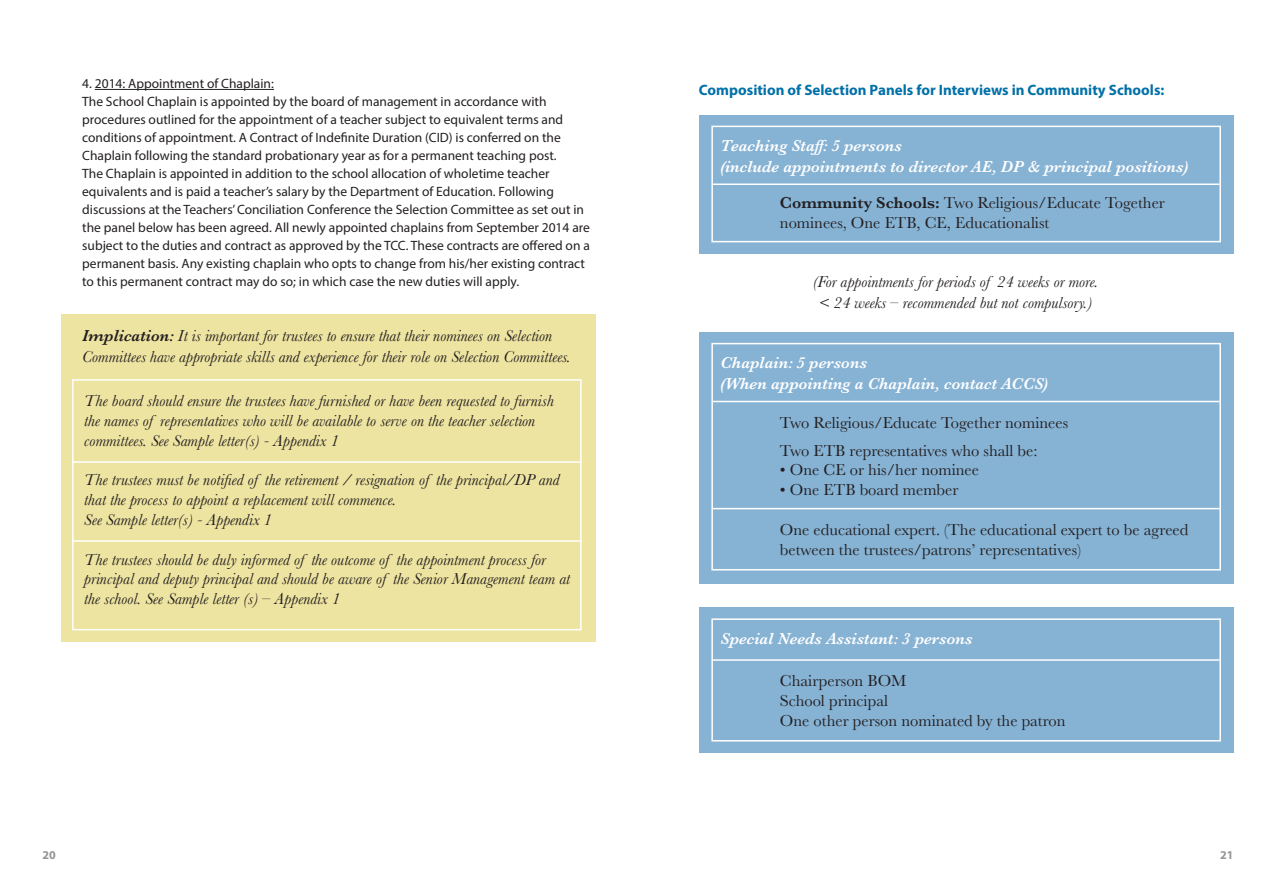
<style>
.page{position:relative;width:1276px;height:893px;background:#fff}
.page>*{position:absolute;margin:0;border:0;box-sizing:border-box;transform-origin:0 0}
.t1{font:italic 16.5px/19.8px "Baskerville";color:#231f20}
.t2{font:16.5px/19.8px "Baskerville";color:#231f20}
.t3{font:italic 600 16.5px/21px "Baskerville";color:#fff}
.t4{font:700 15px "Myriad Pro";color:#0070a8}
.t5{font:13.5px/18px "Myriad Pro";color:#231f20}
.t6{font:700 12px "Myriad Pro";color:#939598}
.s1{font-weight:600}
</style>
<div class="page">
<hr style="left:95px;top:89px;width:179px;height:1px;background:#231f20">
<div style="left:61px;top:315px;width:534px;height:327px;background:#eee4a1"></div>
<div style="left:72px;top:379px;width:509px;height:251px;border:2px solid #fff"></div>
<hr style="left:72px;top:461px;width:509px;height:2px;background:#fff">
<hr style="left:72px;top:540px;width:509px;height:2px;background:#fff">
<div style="left:699px;top:115px;width:534px;height:139px;background:#86b2d4"></div>
<div style="left:711px;top:126px;width:510px;height:116px;border:2px solid #fff"></div>
<hr style="left:713px;top:184px;width:506px;height:1px;background:#fff">
<div style="left:699px;top:332px;width:534px;height:251px;background:#86b2d4"></div>
<div style="left:711px;top:343px;width:510px;height:227px;border:2px solid #fff"></div>
<hr style="left:713px;top:401px;width:506px;height:1px;background:#fff">
<hr style="left:713px;top:508px;width:506px;height:1px;background:#fff">
<div style="left:699px;top:608px;width:534px;height:145px;background:#86b2d4"></div>
<div style="left:711px;top:618px;width:510px;height:123px;border:2px solid #fff"></div>
<hr style="left:713px;top:659px;width:506px;height:2px;background:#fff">
<p class="t5" style="left:82px;top:74px;width:193px">4. 2014: Appointment of Chaplain:</p>
<p class="t5" style="left:82px;top:92px;width:482px">The School Chaplain is appointed by the board of management in accordance with procedures outlined for the appointment of a teacher subject to equivalent terms and conditions of appointment. A Contract of Indefinite Duration (CID) is conferred on the Chaplain following the standard probationary year as for a permanent teaching post.</p>
<p class="t5" style="left:82px;top:164px;width:509px">The Chaplain is appointed in addition to the school allocation of wholetime teacher equivalents and is paid a teacher’s salary by the Department of Education. Following discussions at the Teachers’ Conciliation Conference the Selection Committee as set out in the panel below has been agreed. All newly appointed chaplains from September 2014 are subject to the duties and contract as approved by the TCC. These contracts are offered on a permanent basis. Any existing chaplain who opts to change from his/her existing contract to this permanent contract may do so; in which case the new duties will apply.</p>
<p class="t1" style="left:82px;top:325px;width:490px;line-height:21px"><span class="s1">Implication:</span> It is important for trustees to ensure that their nominees on Selection<br>Committees have appropriate skills and experience for their role on Selection Committees.</p>
<p class="t1" style="left:84px;top:391px;width:471px">The board should ensure the trustees have furnished or have been requested to furnish the names of representatives who will be available to serve on the teacher selection committees. See Sample letter(s) - Appendix 1</p>
<p class="t1" style="left:84px;top:470px;width:477px">The trustees must be notified of the retirement / resignation of the principal/DP and that the process to appoint a replacement will commence.<br>See Sample letter(s) - Appendix 1</p>
<p class="t1" style="left:84px;top:549px;width:487px">The trustees should be duly informed of the outcome of the appointment process for principal and deputy principal and should be aware of the Senior Management team at the school. See Sample letter (s) – Appendix 1</p>
<p class="t4" style="left:699px;top:80px;width:467px">Composition of Selection Panels for Interviews in Community Schools:</p>
<p class="t3" style="left:720px;top:135px;width:469px">Teaching Staff: 5 persons<br>(include appointments to director AE, DP &amp; principal positions)</p>
<p class="t2" style="left:780px;top:193px;width:386px"><span class="s1">Community Schools:</span> Two Religious/Educate Together nominees, One ETB, CE, Educationalist</p>
<p class="t1" style="left:812px;top:272px;width:287px">(For appointments for periods of 24 weeks or more.</p>
<p class="t1" style="left:818px;top:293px;width:275px">&lt; 24 weeks – recommended but not compulsory.)</p>
<p class="t3" style="left:720px;top:352px;width:148px">Chaplain: 5 persons</p>
<p class="t3" style="left:720px;top:373px;width:329px">(When appointing a Chaplain, contact ACCS)</p>
<p class="t2" style="left:780px;top:413px;width:290px">Two Religious/Educate Together nominees</p>
<p class="t2" style="left:780px;top:441px;width:259px">Two ETB representatives who shall be:</p>
<p class="t2" style="left:780px;top:460px;width:201px">• One CE or his/her nominee</p>
<p class="t2" style="left:780px;top:480px;width:180px">• One ETB board member</p>
<p class="t2" style="left:780px;top:520px;width:410px">One educational expert. (The educational expert to be agreed between the trustees/patrons’ representatives)</p>
<p class="t3" style="left:720px;top:628px;width:253px">Special Needs Assistant: 3 persons</p>
<p class="t2" style="left:780px;top:671px;width:128px">Chairperson BOM</p>
<p class="t2" style="left:780px;top:691px;width:110px">School principal</p>
<p class="t2" style="left:780px;top:711px;width:287px">One other person nominated by the patron</p>
<p class="t6" style="left:43px;top:848px;width:15px">20</p>
<p class="t6" style="left:1220px;top:848px;width:15px">21</p>
</div>
